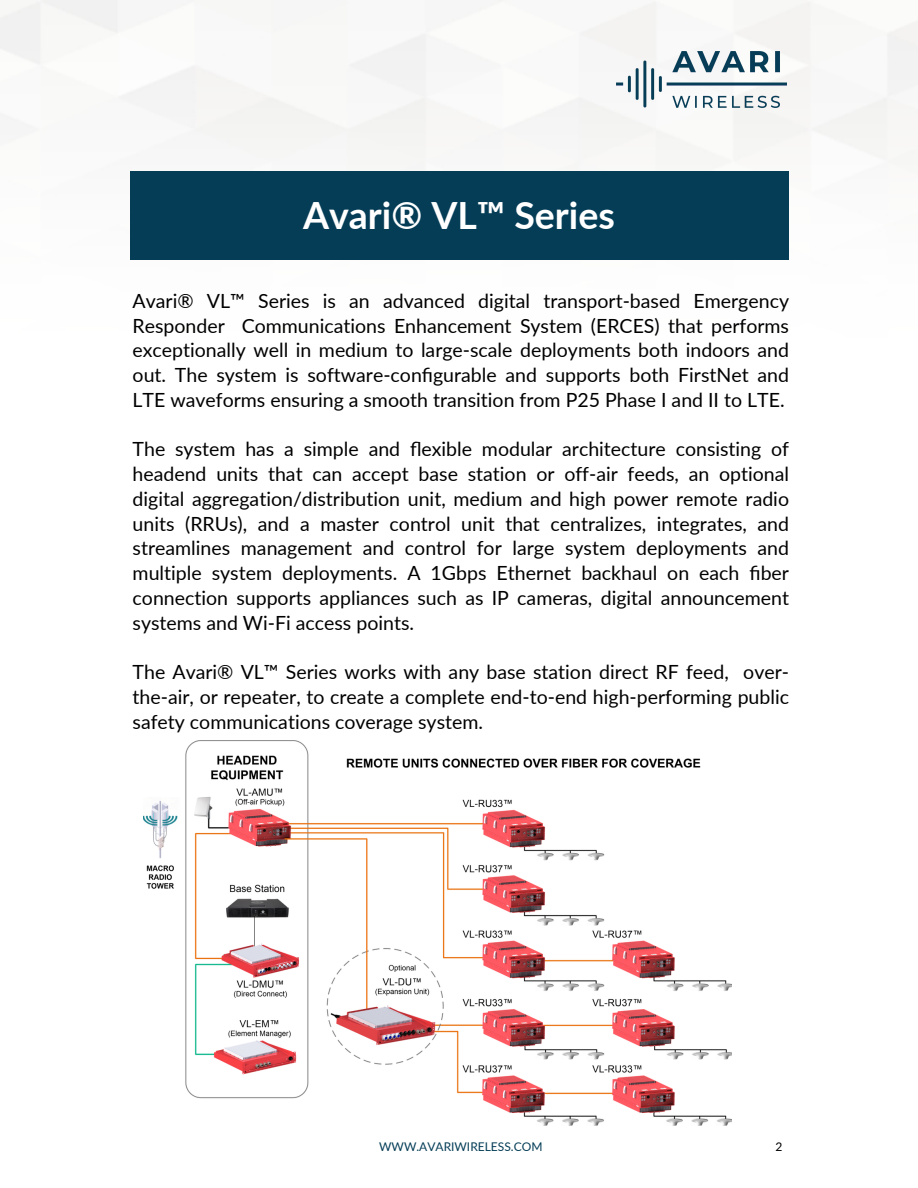
<style>
.page{position:relative;width:918px;height:1188px;background:#fff}
.page>*{position:absolute;margin:0;border:0;box-sizing:border-box;transform-origin:0 0}
.t1{font:700 37.5px "Lato";color:#fff}
.t2{font:19.5px/24.8px "Lato";color:#000;text-align:justify}
.t3{font:12px "Lato";color:#053d57}
.t4{font:12px "Lato";color:#000}
</style>
<div class="page">
<img style="left:0;top:0;width:918px;height:821px">
<img style="left:617px;top:52px;width:169px;height:56px">
<div style="left:130px;top:172px;width:658px;height:88px;background:#053d57"></div>
<img style="left:144px;top:740px;width:588px;height:386px">
<p class="t1" style="left:303px;top:192px;width:313px">Avari® VL™ Series</p>
<p class="t2" style="left:133px;top:288px;width:658px">Avari® VL™ Series is an advanced digital transport-based Emergency Responder Communications Enhancement System (ERCES) that performs exceptionally well in medium to large-scale deployments both indoors and out. The system is software-configurable and supports both FirstNet and LTE waveforms ensuring a smooth transition from P25 Phase I and II to LTE.</p>
<p class="t2" style="left:133px;top:437px;width:658px">The system has a simple and flexible modular architecture consisting of headend units that can accept base station or off-air feeds, an optional digital aggregation/distribution unit, medium and high power remote radio units (RRUs), and a master control unit that centralizes, integrates, and streamlines management and control for large system deployments and multiple system deployments. A 1Gbps Ethernet backhaul on each fiber connection supports appliances such as IP cameras, digital announcement systems and Wi-Fi access points.</p>
<p class="t2" style="left:133px;top:659px;width:658px">The Avari® VL™ Series works with any base station direct RF feed, over&shy;the-air, or repeater, to create a complete end-to-end high-performing public safety communications coverage system.</p>
<p class="t3" style="left:379px;top:1139px;width:165px">WWW.AVARIWIRELESS.COM</p>
<p class="t4" style="left:776px;top:1139px;width:8px">2</p>
</div>
